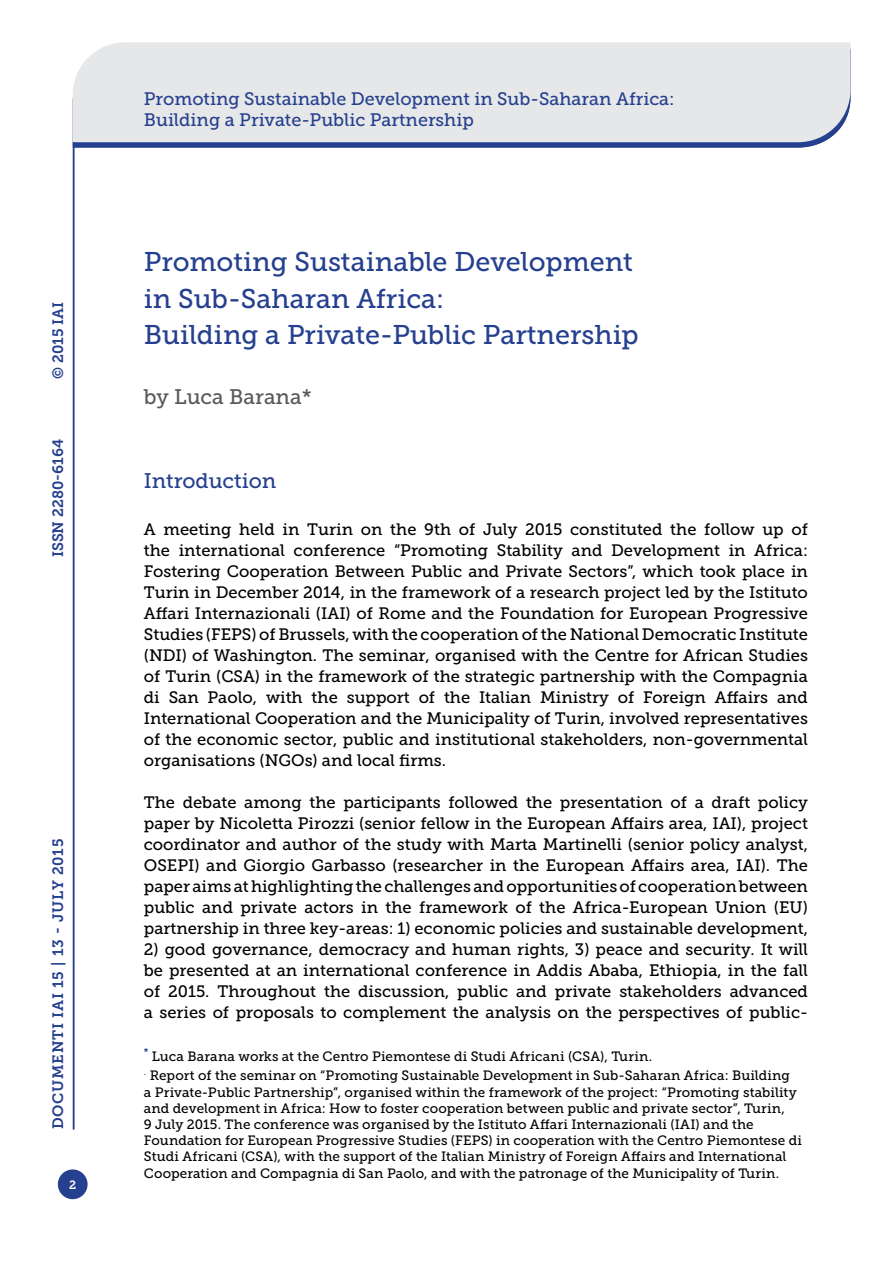
<style>
.page{position:relative;width:893px;height:1263px;background:#fff}
.page>*{position:absolute;margin:0;border:0;box-sizing:border-box;transform-origin:0 0}
.t1{font:27px/36.6px "Museo Slab 500";color:#25408f}
.t2{font:21px "Museo Slab 500";color:#58595b}
.t3{font:21px "Museo Slab 500";letter-spacing:-.005em;color:#25408f}
.t4{font:18px/21.6px "Museo Slab 500";color:#25408f}
.t5{font:16.5px/21px "Museo Slab 500";color:#000;text-align:justify}
.t6{font:15px "Museo Slab 700";letter-spacing:.05em;color:#25408f}
.t7{font:15px "Museo Slab 700";color:#25408f}
.t8{font:13.5px/16.2px "Museo Slab 500";letter-spacing:.01em;color:#000}
.t9{font:12px "Museo Slab 700";color:#fff}
</style>
<div class="page">
<div style="left:58px;top:1169px;width:30px;height:30px;background:#25408f;border-radius:50%"></div>
<svg style="left:74px;top:142px;width:749px;height:6px;background:#364e97"></svg>
<div style="left:73px;top:43px;width:777px;height:99px;background:#e6e7e8"></div>
<hr style="left:73px;top:142px;width:1px;height:987px;background:#25408f">
<p class="t6" style="left:50px;top:379px;width:78px;rotate:-90deg">© 2015 IAI</p>
<p class="t7" style="left:50px;top:557px;width:120px;rotate:-90deg">ISSN 2280-6164</p>
<p class="t6" style="left:50px;top:1129px;width:292px;rotate:-90deg">DOCUMENTI IAI 15 | 13 - JULY 2015</p>
<p class="t9" style="left:69px;top:1178px;width:9px">2</p>
<p class="t4" style="left:144px;top:88px;width:532px">Promoting Sustainable Development in Sub-Saharan Africa:<br>Building a Private-Public Partnership</p>
<h1 class="t1" style="left:144px;top:244px;width:496px">Promoting Sustainable Development in Sub-Saharan Africa:<br>Building a Private-Public Partnership</h1>
<p class="t2" style="left:144px;top:385px;width:169px">by Luca Barana*</p>
<p class="t3" style="left:144px;top:469px;width:134px">Introduction</p>
<p class="t5" style="left:144px;top:519px;width:666px">A meeting held in Turin on the 9th of July 2015 constituted the follow up of the international conference “Promoting Stability and Development in Africa:<br>Fostering Cooperation Between Public and Private Sectors”, which took place in Turin in December 2014, in the framework of a research project led by the Istituto Affari Internazionali (IAI) of Rome and the Foundation for European Progressive Studies (FEPS) of Brussels, with the cooperation of the National Democratic Institute (NDI) of Washington. The seminar, organised with the Centre for African Studies of Turin (CSA) in the framework of the strategic partnership with the Compagnia di San Paolo, with the support of the Italian Ministry of Foreign Affairs and International Cooperation and the Municipality of Turin, involved representatives of the economic sector, public and institutional stakeholders, non-governmental organisations (NGOs) and local firms.</p>
<p class="t5" style="left:144px;top:792px;width:666px">The debate among the participants followed the presentation of a draft policy paper by Nicoletta Pirozzi (senior fellow in the European Affairs area, IAI), project coordinator and author of the study with Marta Martinelli (senior policy analyst, OSEPI) and Giorgio Garbasso (researcher in the European Affairs area, IAI). The paper aims at highlighting the challenges and opportunities of cooperation between public and private actors in the framework of the Africa-European Union (EU) partnership in three key-areas: 1) economic policies and sustainable development,</p>
<p class="t5" style="left:144px;top:939px;width:666px">2) good governance, democracy and human rights, 3) peace and security. It will be presented at an international conference in Addis Ababa, Ethiopia, in the fall of 2015. Throughout the discussion, public and private stakeholders advanced a series of proposals to complement the analysis on the perspectives of public-</p>
<p class="t8" style="left:144px;top:1046px;width:648px;line-height:19.8px"><sup>*</sup> Luca Barana works at the Centro Piemontese di Studi Africani (CSA), Turin.<br><sup>.</sup> Report of the seminar on “Promoting Sustainable Development in Sub-Saharan Africa: Building</p>
<p class="t8" style="left:144px;top:1084px;width:660px">a Private-Public Partnership”, organised within the framework of the project: “Promoting stability and development in Africa: How to foster cooperation between public and private sector”, Turin,<br>9 July 2015. The conference was organised by the Istituto Affari Internazionali (IAI) and the Foundation for European Progressive Studies (FEPS) in cooperation with the Centro Piemontese di Studi Africani (CSA), with the support of the Italian Ministry of Foreign Affairs and International Cooperation and Compagnia di San Paolo, and with the patronage of the Municipality of Turin.</p>
</div>
